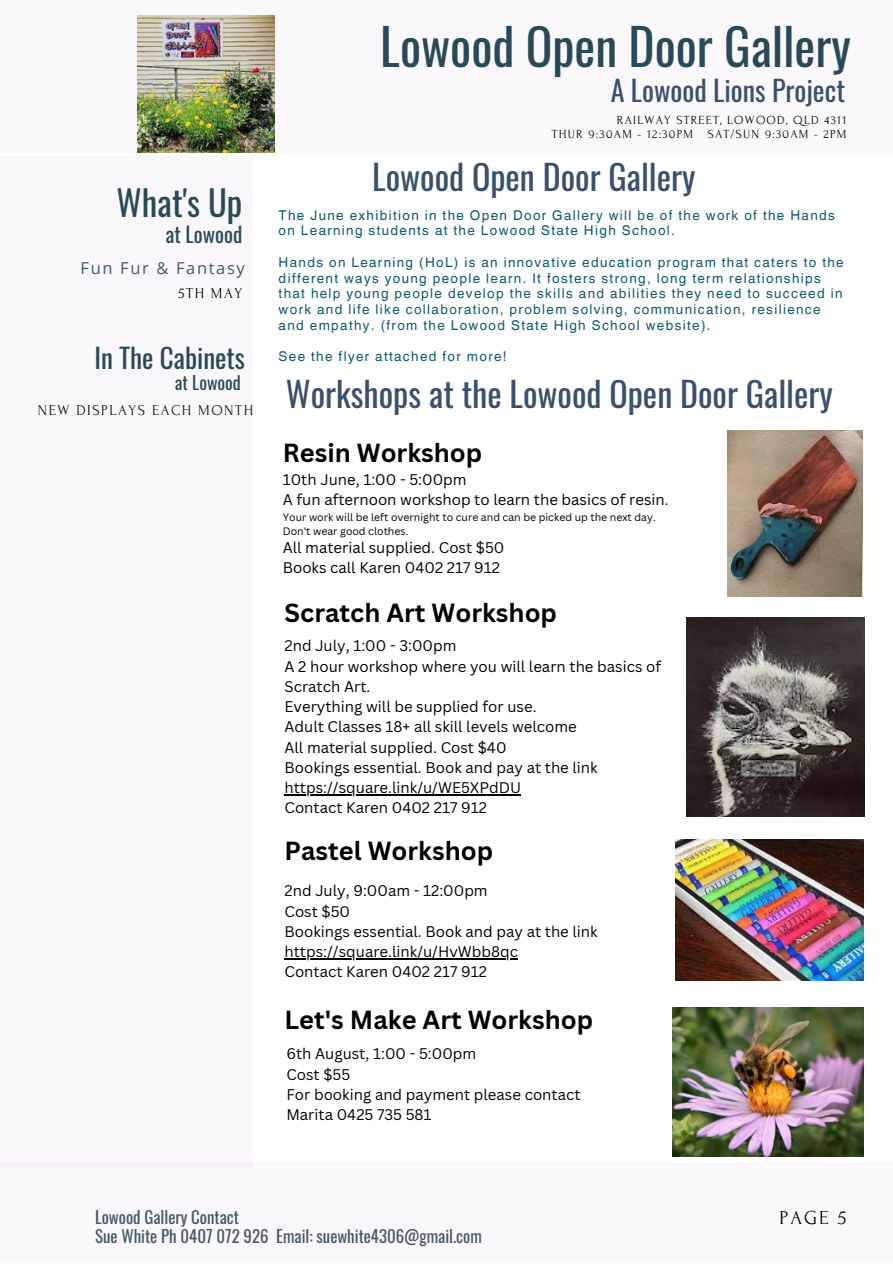
<style>
.page{position:relative;width:893px;height:1264px;background:#fff}
.page>*{position:absolute;margin:0;border:0;box-sizing:border-box;transform-origin:0 0}
.t1{font:49.65px "Oswald";color:#2a4958}
.t2{font:34.65px "Oswald";color:#2a4958}
.t3{font:34.05px "Oswald";color:#3a506b}
.t4{font:28.05px "Oswald";color:#3a506b}
.t5{font:27px "Oswald";color:#2a4958}
.t6{font:700 25.5px "Canva Sans";color:#000}
.t7{font:21px "Oswald";color:#2a4958}
.t8{font:19.8px "Forum";color:#000}
.t9{font:18px "Oswald";color:#2a4958}
.t10{font:16.8px "Oswald";color:#435967}
.t11{font:16.5px "Open Sans";letter-spacing:.1em;color:#435967}
.t12{font:15px/20.2px "Canva Sans";color:#000}
.t13{font:15px "Forum";letter-spacing:.1em;color:#100f0d}
.t14{font:15px "Forum";letter-spacing:.1em;color:#000}
.t15{font:13.5px/15.8px "Helvetica World";letter-spacing:.1em;color:#0b5a6d}
.t16{font:12.3px "Forum";letter-spacing:.1em;color:#000}
.t17{font:10.5px "Canva Sans";color:#000}
</style>
<div class="page">
<div style="left:0;top:156px;width:253px;height:1011px;background:#faf8fb"></div>
<div style="left:0;top:1162px;width:892px;height:100px;background:#faf8fb"></div>
<div style="left:0;top:0;width:892px;height:153px;background:#faf8fb"></div>
<img style="left:137px;top:16px;width:137px;height:137px">
<img style="left:727px;top:430px;width:135px;height:166px">
<img style="left:675px;top:839px;width:188px;height:141px">
<img style="left:686px;top:617px;width:178px;height:199px">
<img style="left:672px;top:1007px;width:191px;height:149px">
<hr style="left:284px;top:794px;width:237px;height:1px;background:#000">
<hr style="left:284px;top:958px;width:234px;height:1px;background:#000">
<p class="t2" style="left:116px;top:175px;width:127px">What's Up</p>
<p class="t7" style="left:165px;top:217px;width:78px">at Lowood</p>
<p class="t11" style="left:81px;top:256px;width:166px">Fun Fur &amp; Fantasy</p>
<p class="t14" style="left:178px;top:285px;width:66px">5TH MAY</p>
<p class="t5" style="left:94px;top:336px;width:152px">In The Cabinets</p>
<p class="t9" style="left:175px;top:368px;width:67px">at Lowood</p>
<p class="t13" style="left:38px;top:402px;width:216px">NEW DISPLAYS EACH MONTH</p>
<p class="t1" style="left:380px;top:8px;width:472px">Lowood Open Door Gallery</p>
<p class="t16" style="left:616px;top:113px;width:231px">RAILWAY STREET, LOWOOD, QLD 4311</p>
<p class="t16" style="left:551px;top:127px;width:296px">THUR 9:30AM - 12:30PM SAT/SUN 9:30AM - 2PM</p>
<p class="t3" style="left:372px;top:151px;width:325px">Lowood Open Door Gallery</p>
<p class="t4" style="left:610px;top:69px;width:236px">A Lowood Lions Project</p>
<p class="t15" style="left:278px;top:207px;width:557px">The June exhibition in the Open Door Gallery will be of the work of the Hands on Learning students at the Lowood State High School.</p>
<p class="t15" style="left:278px;top:254px;width:566px">Hands on Learning (HoL) is an innovative education program that caters to the different ways young people learn. It fosters strong, long term relationships that help young people develop the skills and abilities they need to succeed in work and life like collaboration, problem solving, communication, resilience and empathy. (from the Lowood State High School website).</p>
<p class="t15" style="left:278px;top:349px;width:229px">See the flyer attached for more!</p>
<p class="t3" style="left:286px;top:367px;width:548px">Workshops at the Lowood Open Door Gallery</p>
<p class="t6" style="left:283px;top:434px;width:201px">Resin Workshop</p>
<p class="t12" style="left:283px;top:469px;width:185px">10th June, 1:00 - 5:00pm</p>
<p class="t12" style="left:283px;top:489px;width:387px">A fun afternoon workshop to learn the basics of resin.</p>
<p class="t17" style="left:283px;top:509px;width:374px">Your work will be left overnight to cure and can be picked up the next day.</p>
<p class="t17" style="left:283px;top:523px;width:127px">Don't wear good clothes.</p>
<p class="t12" style="left:283px;top:537px;width:223px">All material supplied. Cost $50</p>
<p class="t12" style="left:283px;top:557px;width:219px">Books call Karen 0402 217 912</p>
<p class="t6" style="left:284px;top:594px;width:274px">Scratch Art Workshop</p>
<p class="t12" style="left:284px;top:635px;width:173px">2nd July, 1:00 - 3:00pm</p>
<p class="t12" style="left:284px;top:655px;width:378px">A 2 hour workshop where you will learn the basics of<br>Scratch Art.</p>
<p class="t12" style="left:284px;top:696px;width:253px">Everything will be supplied for use.</p>
<p class="t12" style="left:284px;top:716px;width:294px">Adult Classes 18+ all skill levels welcome</p>
<p class="t12" style="left:284px;top:736px;width:223px">All material supplied. Cost $40</p>
<p class="t12" style="left:284px;top:756px;width:315px">Bookings essential. Book and pay at the link</p>
<p class="t12" style="left:284px;top:777px;width:238px">https://square.link/u/WE5XPdDU</p>
<p class="t12" style="left:284px;top:797px;width:204px">Contact Karen 0402 217 912</p>
<p class="t6" style="left:284px;top:832px;width:210px">Pastel Workshop</p>
<p class="t12" style="left:284px;top:880px;width:205px">2nd July, 9:00am - 12:00pm</p>
<p class="t12" style="left:284px;top:900px;width:67px">Cost $50</p>
<p class="t12" style="left:284px;top:921px;width:315px">Bookings essential. Book and pay at the link</p>
<p class="t12" style="left:284px;top:941px;width:235px">https://square.link/u/HvWbb8qc</p>
<p class="t12" style="left:284px;top:961px;width:204px">Contact Karen 0402 217 912</p>
<p class="t6" style="left:284px;top:1001px;width:310px">Let's Make Art Workshop</p>
<p class="t12" style="left:286px;top:1043px;width:191px">6th August, 1:00 - 5:00pm</p>
<p class="t12" style="left:286px;top:1063px;width:65px">Cost $55</p>
<p class="t12" style="left:286px;top:1083px;width:295px">For booking and payment please contact</p>
<p class="t12" style="left:286px;top:1104px;width:147px">Marita 0425 735 581</p>
<p class="t10" style="left:95px;top:1203px;width:145px">Lowood Gallery Contact</p>
<p class="t10" style="left:95px;top:1222px;width:388px">Sue White Ph 0407 072 926 Email: suewhite4306@gmail.com</p>
<p class="t8" style="left:779px;top:1206px;width:69px">PAGE 5</p>
</div>
